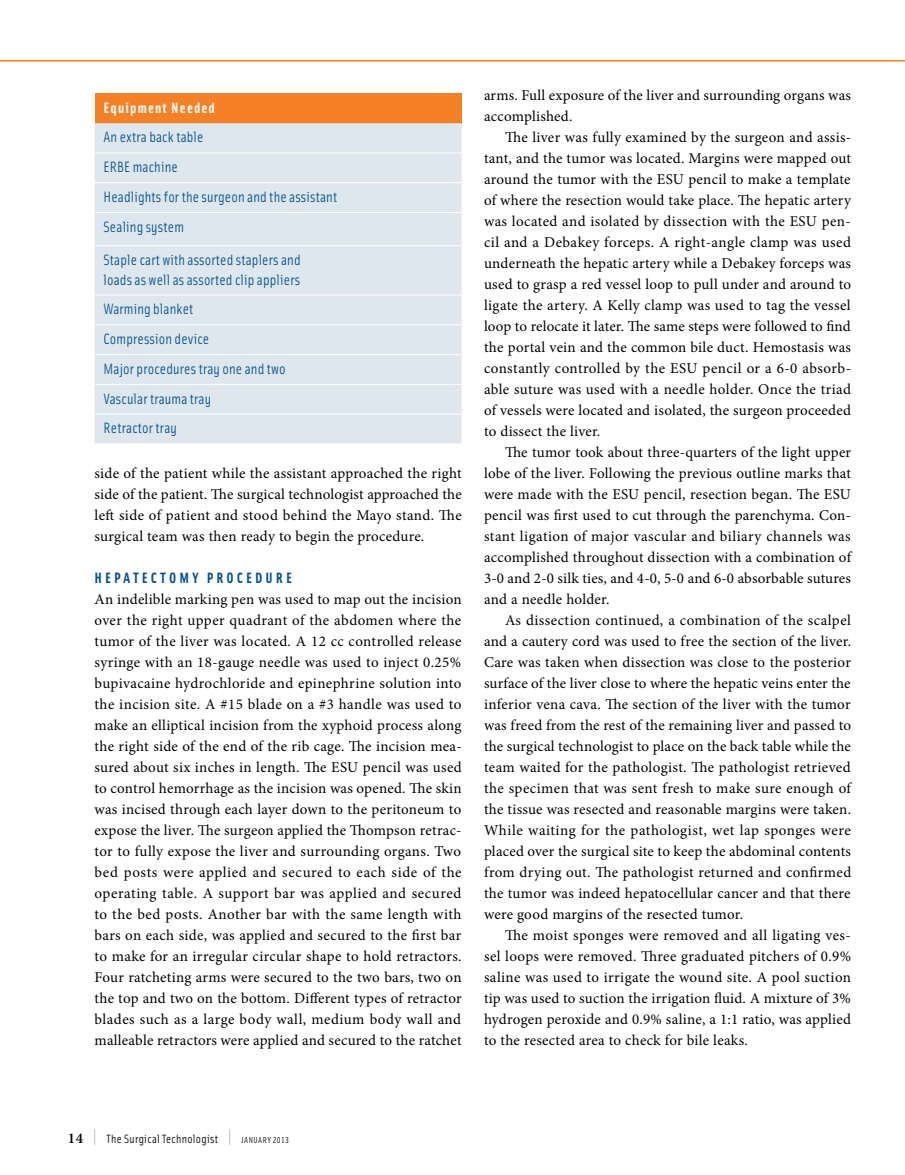
<style>
.page{position:relative;width:905px;height:1175px;background:#fff}
.page>*{position:absolute;margin:0;border:0;box-sizing:border-box;transform-origin:0 0}
.t1{font:15px/21px "Minion Pro";letter-spacing:.015em;color:#000;text-align:justify}
.t2{font:15px/29.7px "Solex";letter-spacing:.01em;color:#005295}
.t3{font:15px "Solex Bold Lining";color:#005295}
.t4{font:15px "Solex Bold Lining";letter-spacing:.075em;color:#fff}
.t5{font:12px "Solex";letter-spacing:.025em;color:#000}
.s1{font-family:"Minion Pro";font-weight:600;font-size:15px}
.s2{font-family:"Solex Regular Lining";font-size:19.5px;color:#939598}
.s3{font-family:"Solex Regular Lining";font-size:8.7px}
</style>
<div class="page">
<hr style="left:0;top:60px;width:904px;height:2px;background:#f58025">
<div style="left:94px;top:93px;width:367px;height:30px;background:#f58025"></div>
<div style="left:94px;top:123px;width:367px;height:320px;background:#dee7ed"></div>
<hr style="left:94px;top:153px;width:367px;height:1px;background:#fff">
<hr style="left:94px;top:295px;width:367px;height:1px;background:#fff">
<hr style="left:94px;top:324px;width:367px;height:1px;background:#fff">
<hr style="left:94px;top:354px;width:367px;height:1px;background:#fff">
<hr style="left:94px;top:384px;width:367px;height:1px;background:#fff">
<hr style="left:94px;top:414px;width:367px;height:1px;background:#fff">
<hr style="left:94px;top:182px;width:367px;height:1px;background:#fff">
<hr style="left:94px;top:212px;width:367px;height:1px;background:#fff">
<hr style="left:94px;top:245px;width:367px;height:1px;background:#fff">
<p class="t4" style="left:104px;top:98px;width:113px">EQUIPMENT NEEDED</p>
<p class="t2" style="left:104px;top:122px;width:102px">An extra back table<br>ERBE</p>
<p class="t2" style="left:104px;top:152px;width:235px;text-indent:29px">machine<br>H eadlights for the surgeon and the assistant<br>Sealing system</p>
<p class="t2" style="left:104px;top:249px;width:199px;line-height:19.5px">Staple cart with assorted staplers and loads as well as assorted clip appliers</p>
<p class="t2" style="left:104px;top:294px;width:184px">Warming blanket<br>Compression device<br>Major procedures tray one and two<br>Vascular trauma tray<br>Retractor tray</p>
<p class="t1" style="left:95px;top:463px;width:368px">side of the patient while the assistant approached the right side of the patient. The surgical technologist approached the left side of patient and stood behind the Mayo stand. The surgical team was then ready to begin the procedure.</p>
<p class="t3" style="left:95px;top:568px;width:21px">HEPATECTOMY</p>
<p class="t3" style="left:207px;top:568px;width:20px">PROCEDURE</p>
<p class="t1" style="left:95px;top:589px;width:369px">An indelible marking pen was used to map out the incision over the right upper quadrant of the abdomen where the tumor of the liver was located. A 12 cc controlled release syringe with an 18-gauge needle was used to inject 0.25% bupivacaine hydrochloride and epinephrine solution into the incision site. A #15 blade on a #3 handle was used to make an elliptical incision from the xyphoid process along the right side of the end of the rib cage. The incision mea&shy;sured about six inches in length. The ESU pencil was used to control hemorrhage as the incision was opened. The skin was incised through each layer down to the peritoneum to expose the liver. The surgeon applied the Thompson retrac&shy;tor to fully expose the liver and surrounding organs. Two bed posts were applied and secured to each side of the operating table. A support bar was applied and secured to the bed posts. Another bar with the same length with bars on each side, was applied and secured to the first bar to make for an irregular circular shape to hold retractors.<br>Four ratcheting arms were secured to the two bars, two on the top and two on the bottom. Different types of retractor blades such as a large body wall, medium body wall and malleable retractors were applied and secured to the ratchet</p>
<p class="t1" style="left:484px;top:85px;width:368px">arms. Full exposure of the liver and surrounding organs was accomplished.</p>
<p class="t1" style="left:484px;top:127px;width:369px;text-indent:21px">The liver was fully examined by the surgeon and assis&shy;tant, and the tumor was located. Margins were mapped out around the tumor with the ESU pencil to make a template of where the resection would take place. The hepatic artery was located and isolated by dissection with the ESU pen&shy;cil and a Debakey forceps. A right-angle clamp was used underneath the hepatic artery while a Debakey forceps was used to grasp a red vessel loop to pull under and around to ligate the artery. A Kelly clamp was used to tag the vessel loop to relocate it later. The same steps were followed to find the portal vein and the common bile duct. Hemostasis was constantly controlled by the ESU pencil or a 6-0 absorb&shy;able suture was used with a needle holder. Once the triad of vessels were located and isolated, the surgeon proceeded to dissect the liver.</p>
<p class="t1" style="left:484px;top:442px;width:370px;text-indent:21px">The tumor took about three-quarters of the light upper lobe of the liver. Following the previous outline marks that were made with the ESU pencil, resection began. The ESU pencil was first used to cut through the parenchyma. Con&shy;stant ligation of major vascular and biliary channels was accomplished throughout dissection with a combination of 3-0 and 2-0 silk ties, and 4-0, 5-0 and 6-0 absorbable sutures and a needle holder.</p>
<p class="t1" style="left:484px;top:610px;width:370px;text-align:left;text-indent:21px">As dissection continued, a combination of the scalpel and a cautery cord was used to free the section of the liver.<br>Care was taken when dissection was close to the posterior surface of the liver close to where the hepatic veins enter the inferior vena cava. The section of the liver with the tumor was freed from the rest of the remaining liver and passed to the surgical technologist to place on the back table while the team waited for the pathologist. The pathologist retrieved the specimen that was sent fresh to make sure enough of the tissue was resected and reasonable margins were taken.<br>While waiting for the pathologist, wet lap sponges were placed over the surgical site to keep the abdominal contents from drying out. The pathologist returned and confirmed the tumor was indeed hepatocellular cancer and that there were good margins of the resected tumor.</p>
<p class="t1" style="left:484px;top:925px;width:368px;text-indent:21px">The moist sponges were removed and all ligating ves&shy;sel loops were removed. Three graduated pitchers of 0.9% saline was used to irrigate the wound site. A pool suction tip was used to suction the irrigation fluid. A mixture of 3% hydrogen peroxide and 0.9% saline, a 1:1 ratio, was applied to the resected area to check for bile leaks.</p>
<p class="t5" style="left:68px;top:1130px;width:222px"><span class="s1">14</span> <span class="s2">|</span> The Surgical Technologist <span class="s2">|</span> <span class="s3">JANUARY 2013</span></p>
</div>
